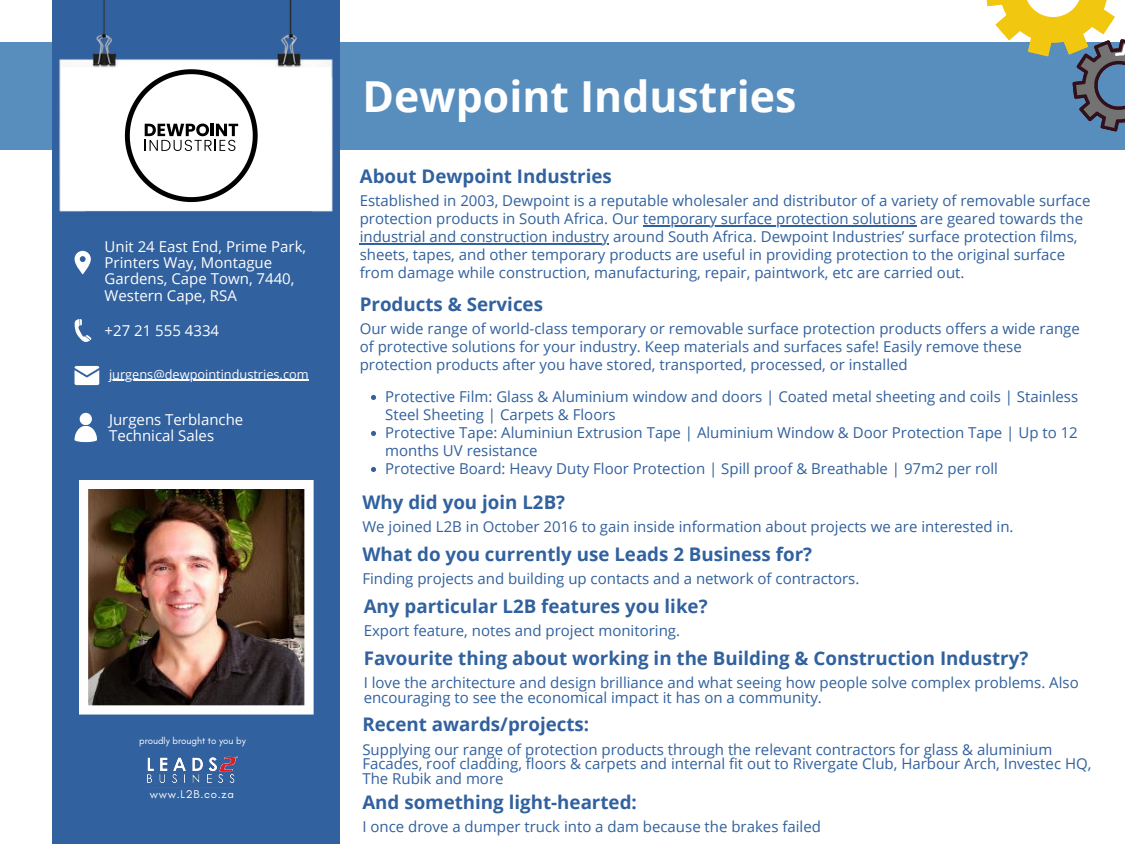
<style>
.page{position:relative;width:1125px;height:844px;background:#fff}
.page>*{position:absolute;margin:0;border:0;box-sizing:border-box;transform-origin:0 0}
.t1{font:700 42.75px "Open Sans";color:#fefefe}
.t2{font:700 18.75px "Open Sans";color:#31619e}
.t3{font:15px/18px "Open Sans";color:#31619e}
.t4{font:15px/16.4px "Open Sans";color:#fefefe}
.t5{font:12.75px "Open Sans";color:#fefefe}
.t6{font:11.48px "Glacial Indifference";letter-spacing:.06em;color:#fff}
.t7{font:9.75px "Glacial Indifference";color:#fff}
</style>
<div class="page">
<div style="left:0;top:42px;width:1125px;height:108px;background:#578ebe"></div>
<div style="left:52px;top:0;width:288px;height:844px;background:#31619e"></div>
<img style="left:79px;top:480px;width:235px;height:234px">
<svg style="left:75px;top:251px;width:16px;height:23px"></svg>
<svg style="left:75px;top:319px;width:16px;height:23px"></svg>
<svg style="left:75px;top:366px;width:24px;height:19px"></svg>
<hr style="left:109px;top:380px;width:200px;height:1px;background:#fefefe">
<img style="left:147px;top:756px;width:91px;height:32px">
<svg style="left:986px;top:0;width:139px;height:132px"></svg>
<img style="left:59px;top:0;width:274px;height:212px">
<svg style="left:371px;top:395px;width:5px;height:5px"></svg>
<svg style="left:371px;top:431px;width:5px;height:5px"></svg>
<svg style="left:371px;top:467px;width:5px;height:5px"></svg>
<svg style="left:75px;top:413px;width:22px;height:29px"></svg>
<hr style="left:643px;top:225px;width:273px;height:2px;background:#31619e">
<hr style="left:360px;top:243px;width:249px;height:2px;background:#31619e">
<svg style="left:125px;top:69px;width:133px;height:133px;background:#d4d4d4"></svg>
<p class="t4" style="left:105px;top:238px;width:203px">Unit 24 East End, Prime Park,<br>Printers Way, Montague<br>Gardens, Cape Town, 7440,<br>Western Cape, RSA</p>
<p class="t4" style="left:105px;top:322px;width:116px">+27 21 555 4334</p>
<p class="t5" style="left:109px;top:365px;width:201px">jurgens@dewpointindustries.com</p>
<p class="t4" style="left:109px;top:410px;width:136px">Jurgens Terblanche</p>
<p class="t4" style="left:109px;top:427px;width:107px">Technical Sales</p>
<p class="t7" style="left:139px;top:734px;width:108px">proudly brought to you by</p>
<p class="t6" style="left:150px;top:786px;width:86px">www.L2B.co.za</p>
<p class="t1" style="left:362px;top:66px;width:435px">Dewpoint Industries</p>
<p class="t2" style="left:360px;top:163px;width:254px">About Dewpoint Industries</p>
<p class="t3" style="left:360px;top:192px;width:732px">Established in 2003, Dewpoint is a reputable wholesaler and distributor of a variety of removable surface protection products in South Africa. Our temporary surface protection solutions are geared towards the industrial and construction industry around South Africa. Dewpoint Industries’ surface protection films, sheets, tapes, and other temporary products are useful in providing protection to the original surface from damage while construction, manufacturing, repair, paintwork, etc are carried out.</p>
<p class="t2" style="left:360px;top:290px;width:185px">Products &amp; Services</p>
<p class="t3" style="left:360px;top:319px;width:722px">Our wide range of world-class temporary or removable surface protection products offers a wide range of protective solutions for your industry. Keep materials and surfaces safe! Easily remove these protection products after you have stored, transported, processed, or installed</p>
<p class="t3" style="left:385px;top:387px;width:695px">Protective Film: Glass &amp; Aluminium window and doors | Coated metal sheeting and coils | Stainless<br>Steel Sheeting | Carpets &amp; Floors</p>
<p class="t3" style="left:385px;top:423px;width:694px">Protective Tape: Aluminiun Extrusion Tape | Aluminium Window &amp; Door Protection Tape | Up to 12 months UV resistance</p>
<p class="t3" style="left:385px;top:459px;width:614px">Protective Board: Heavy Duty Floor Protection | Spill proof &amp; Breathable | 97m2 per roll</p>
<p class="t2" style="left:362px;top:489px;width:204px">Why did you join L2B?</p>
<p class="t3" style="left:362px;top:518px;width:653px">We joined L2B in October 2016 to gain inside information about projects we are interested in.</p>
<p class="t2" style="left:362px;top:541px;width:451px">What do you currently use Leads 2 Business for?</p>
<p class="t3" style="left:362px;top:569px;width:499px">Finding projects and building up contacts and a network of contractors.</p>
<p class="t2" style="left:364px;top:593px;width:345px">Any particular L2B features you like?</p>
<p class="t3" style="left:364px;top:621px;width:318px">Export feature, notes and project monitoring.</p>
<p class="t2" style="left:364px;top:645px;width:666px">Favourite thing about working in the Building &amp; Construction Industry?</p>
<p class="t3" style="left:364px;top:675px;width:717px;line-height:14.6px">I love the architecture and design brilliance and what seeing how people solve complex problems. Also encouraging to see the economical impact it has on a community.</p>
<p class="t2" style="left:362px;top:711px;width:228px">Recent awards/projects:</p>
<p class="t3" style="left:362px;top:741px;width:731px;line-height:14.6px">Supplying our range of protection products through the relevant contractors for glass &amp; aluminium<br>Facades, roof cladding, floors &amp; carpets and internal fit out to Rivergate Club, Harbour Arch, Investec HQ,<br>The Rubik and more</p>
<p class="t2" style="left:362px;top:789px;width:276px">And something light-hearted:</p>
<p class="t3" style="left:362px;top:817px;width:460px">I once drove a dumper truck into a dam because the brakes failed</p>
</div>
